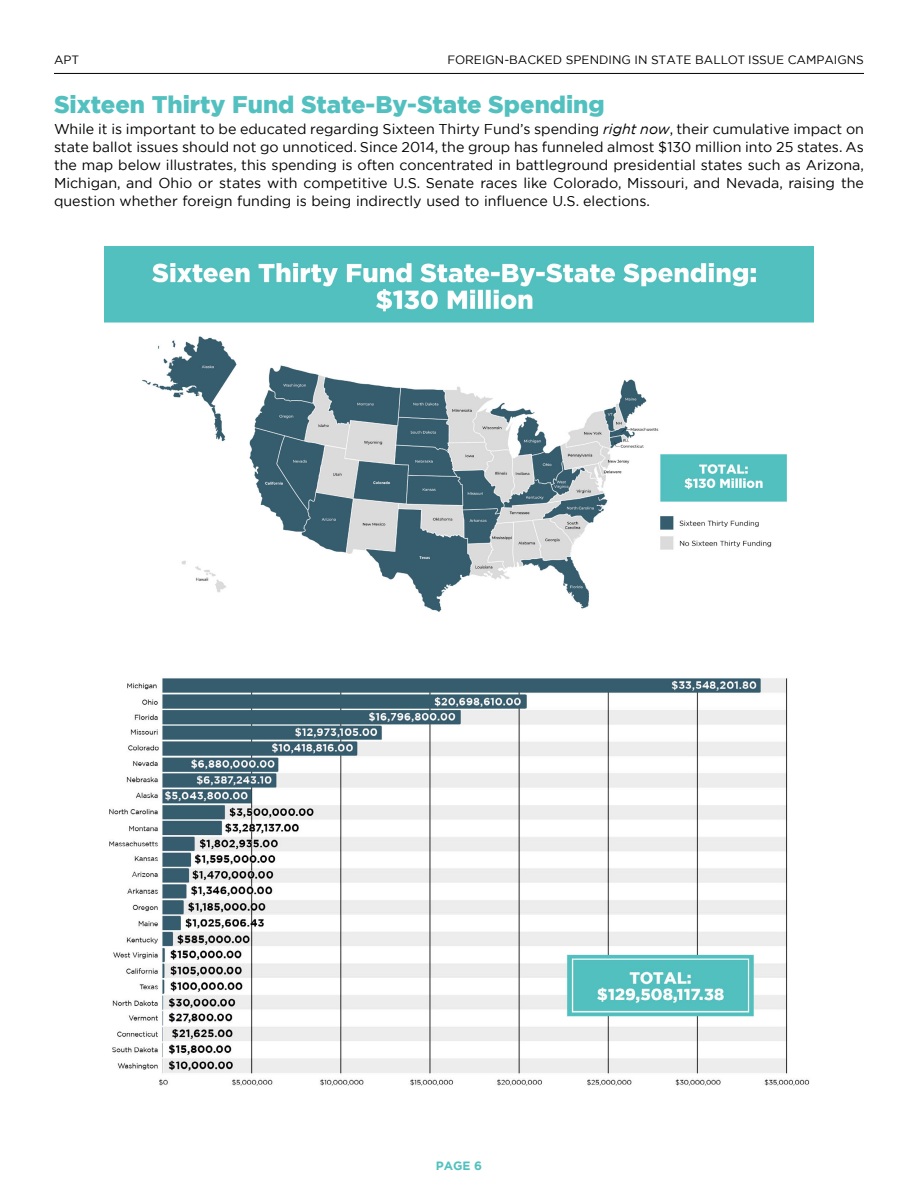
<style>
.page{position:relative;width:918px;height:1188px;background:#fff}
.page>*{position:absolute;margin:0;border:0;box-sizing:border-box;transform-origin:0 0}
.t1{font:900 24px "Gotham";color:#53c0c0}
.t2{font:14.25px/18px "Gotham";color:#000;text-align:justify}
.t3{font:12px "Gotham";color:#000}
.t4{font:700 12px "Gotham";color:#53c0c0}
.s1{font-style:italic}
</style>
<div class="page">
<hr style="left:54px;top:73px;width:810px;height:1px;background:#000">
<img style="left:105px;top:246px;width:708px;height:366px">
<img style="left:109px;top:678px;width:701px;height:408px">
<p class="t3" style="left:54px;top:52px;width:27px">APT</p>
<p class="t3" style="left:447px;top:52px;width:418px">FOREIGN-BACKED SPENDING IN STATE BALLOT ISSUE CAMPAIGNS</p>
<h1 class="t1" style="left:54px;top:88px;width:552px">Sixteen Thirty Fund State-By-State Spending</h1>
<p class="t2" style="left:54px;top:119px;width:812px">While it is important to be educated regarding Sixteen Thirty Fund s’ spending <span class="s1">right now</span>, their cumulative impact on state ballot issues should not go unnoticed. Since 2014, the group has funneled almost $130 million into 25 states. As the map below illustrates, this spending is often concentrated in battleground presidential states such as Arizona, Michigan, and Ohio or states with competitive U S. . Senate races like Colorado, Missouri, and Nevada, raising the question whether foreign funding is being indirectly used to influence U S. . elections.</p>
<p class="t4" style="left:436px;top:1157px;width:48px">PAGE 6</p>
</div>
